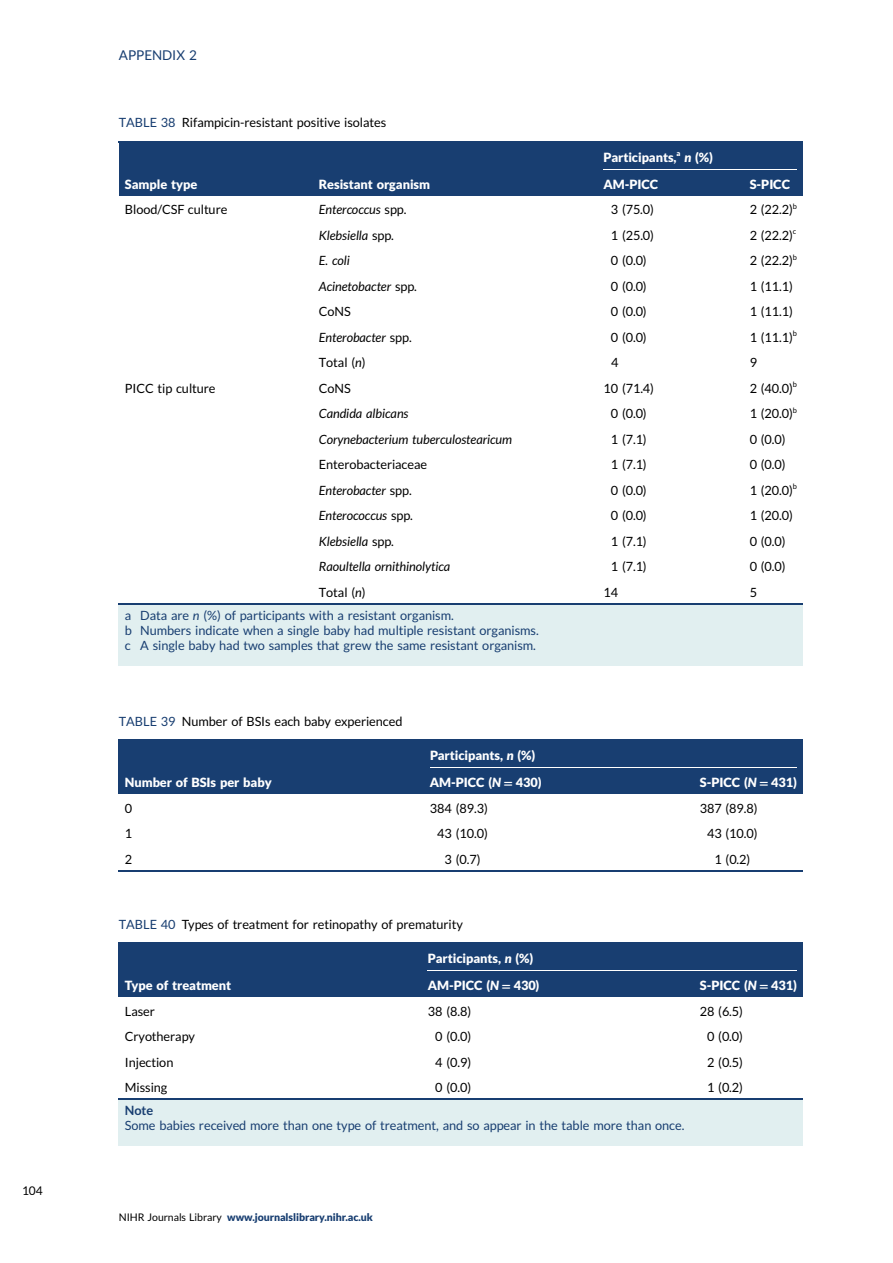
<style>
.page{position:relative;width:893px;height:1263px;background:#fff}
.page>*{position:absolute;margin:0;border:0;box-sizing:border-box;transform-origin:0 0}
.t1{font:13.5px "Adv T Ta 9 c 1 b 374";color:#183e71}
.t2{font:12.75px "Adv T Ta 9 c 1 b 374";color:#000}
.t3{font:12.75px/15px "Adv T Ta 9 c 1 b 374";color:#183e71}
.t4{font:12.75px "Adv T Teb 5 f 0 e 55.I";color:#000}
.t5{font:12.75px/27px "Adv T Tfac 587 ca.B";color:#fff}
.t6{font:12.75px "Adv TT6071803 a.B";color:#183e71}
.t7{font:12px "Adv T Ta 9 c 1 b 374";color:#000}
.t8{font:10.5px "Adv T Tfac 587 ca.B";color:#183e71}
.s1{color:#183e71}
.s2{font-family:"Adv T Tdc 76 ebec.BI"}
.s3{font-family:"Adv T Ta 9 c 1 b 374"}
.s4{font-family:"Adv T Teb 5 f 0 e 55.I"}
.s5{font-family:"Adv TT8 b 40 f 9 c 2.B"}
.s6{font-family:"Adv T Ta 9 c 1 b 374";color:#000}
</style>
<div class="page">
<div style="left:119px;top:142px;width:200px;height:54px;background:#183e71"></div>
<div style="left:227px;top:142px;width:377px;height:54px;background:#183e71"></div>
<div style="left:512px;top:142px;width:291px;height:27px;background:#183e71"></div>
<div style="left:512px;top:169px;width:238px;height:27px;background:#183e71"></div>
<div style="left:658px;top:169px;width:145px;height:27px;background:#183e71"></div>
<hr style="left:119px;top:141px;width:684px;height:1px;background:#183e71">
<hr style="left:119px;top:604px;width:684px;height:1px;background:#183e71">
<hr style="left:604px;top:169px;width:193px;height:1px;background:#fff">
<div style="left:119px;top:605px;width:684px;height:31px;background:#e1eff0"></div>
<div style="left:119px;top:635px;width:684px;height:31px;background:#e1eff0"></div>
<div style="left:119px;top:740px;width:311px;height:54px;background:#183e71"></div>
<div style="left:272px;top:740px;width:531px;height:27px;background:#183e71"></div>
<div style="left:272px;top:767px;width:428px;height:27px;background:#183e71"></div>
<div style="left:541px;top:767px;width:262px;height:27px;background:#183e71"></div>
<hr style="left:119px;top:739px;width:684px;height:2px;background:#183e71">
<hr style="left:119px;top:870px;width:684px;height:2px;background:#183e71">
<hr style="left:430px;top:767px;width:367px;height:1px;background:#fff">
<div style="left:119px;top:943px;width:309px;height:54px;background:#183e71"></div>
<div style="left:267px;top:943px;width:536px;height:27px;background:#183e71"></div>
<div style="left:267px;top:970px;width:433px;height:27px;background:#183e71"></div>
<div style="left:539px;top:970px;width:264px;height:27px;background:#183e71"></div>
<hr style="left:119px;top:942px;width:684px;height:2px;background:#183e71">
<hr style="left:119px;top:1099px;width:684px;height:1px;background:#183e71">
<hr style="left:428px;top:970px;width:369px;height:1px;background:#fff">
<div style="left:119px;top:1100px;width:684px;height:31px;background:#e1eff0"></div>
<div style="left:119px;top:1115px;width:684px;height:31px;background:#e1eff0"></div>
<p class="t7" style="left:22px;top:1184px;width:22px">104</p>
<p class="t1" style="left:119px;top:48px;width:79px">APPENDIX 2</p>
<p class="t2" style="left:119px;top:116px;width:269px"><span class="s1">TABLE 38</span> Rifampicin-resistant positive isolates</p>
<p class="t5" style="left:125px;top:171px;width:74px">Sample type</p>
<p class="t5" style="left:319px;top:171px;width:113px">Resistant organism</p>
<p class="t5" style="left:604px;top:144px;width:111px">Participants,<sup>a</sup> <span class="s2">n</span> (%)<br>AM-PICC</p>
<p class="t5" style="left:750px;top:171px;width:42px">S-PICC</p>
<p class="t2" style="left:125px;top:203px;width:104px">Blood/CSF culture</p>
<p class="t4" style="left:319px;top:205px;width:89px">Entercoccus <span class="s3">spp.</span></p>
<p class="t2" style="left:611px;top:203px;width:45px">3 (75.0)</p>
<p class="t2" style="left:750px;top:203px;width:49px">2 (22.2)<sup>b</sup></p>
<p class="t4" style="left:319px;top:230px;width:77px">Klebsiella <span class="s3">spp.</span></p>
<p class="t2" style="left:611px;top:229px;width:45px">1 (25.0)</p>
<p class="t2" style="left:750px;top:229px;width:48px">2 (22.2)<sup>c</sup></p>
<p class="t4" style="left:319px;top:255px;width:33px">E. coli</p>
<p class="t2" style="left:611px;top:254px;width:37px">0 (0.0)</p>
<p class="t2" style="left:750px;top:254px;width:49px">2 (22.2)<sup>b</sup></p>
<p class="t4" style="left:319px;top:281px;width:100px">Acinetobacter <span class="s3">spp.</span></p>
<p class="t2" style="left:611px;top:279px;width:37px">0 (0.0)</p>
<p class="t2" style="left:750px;top:279px;width:45px">1 (11.1)</p>
<p class="t2" style="left:319px;top:305px;width:33px">CoNS</p>
<p class="t2" style="left:611px;top:305px;width:37px">0 (0.0)</p>
<p class="t2" style="left:750px;top:305px;width:45px">1 (11.1)</p>
<p class="t4" style="left:319px;top:332px;width:94px">Enterobacter <span class="s3">spp.</span></p>
<p class="t2" style="left:611px;top:331px;width:37px">0 (0.0)</p>
<p class="t2" style="left:750px;top:331px;width:49px">1 (11.1)<sup>b</sup></p>
<p class="t2" style="left:319px;top:356px;width:48px">Total (<span class="s4">n</span>)</p>
<p class="t2" style="left:611px;top:356px;width:9px">4</p>
<p class="t2" style="left:750px;top:356px;width:9px">9</p>
<p class="t2" style="left:125px;top:382px;width:92px">PICC tip culture</p>
<p class="t2" style="left:319px;top:382px;width:33px">CoNS</p>
<p class="t2" style="left:604px;top:382px;width:52px">10 (71.4)</p>
<p class="t2" style="left:750px;top:382px;width:49px">2 (40.0)<sup>b</sup></p>
<p class="t4" style="left:319px;top:409px;width:91px">Candida albicans</p>
<p class="t2" style="left:611px;top:407px;width:37px">0 (0.0)</p>
<p class="t2" style="left:750px;top:407px;width:49px">1 (20.0)<sup>b</sup></p>
<p class="t4" style="left:319px;top:434px;width:195px">Corynebacterium tuberculostearicum</p>
<p class="t2" style="left:611px;top:433px;width:37px">1 (7.1)</p>
<p class="t2" style="left:750px;top:433px;width:37px">0 (0.0)</p>
<p class="t2" style="left:319px;top:458px;width:110px">Enterobacteriaceae</p>
<p class="t2" style="left:611px;top:458px;width:37px">1 (7.1)</p>
<p class="t2" style="left:750px;top:458px;width:37px">0 (0.0)</p>
<p class="t4" style="left:319px;top:485px;width:94px">Enterobacter <span class="s3">spp.</span></p>
<p class="t2" style="left:611px;top:483px;width:37px">0 (0.0)</p>
<p class="t2" style="left:750px;top:483px;width:49px">1 (20.0)<sup>b</sup></p>
<p class="t4" style="left:319px;top:510px;width:96px">Enterococcus <span class="s3">spp.</span></p>
<p class="t2" style="left:611px;top:509px;width:37px">0 (0.0)</p>
<p class="t2" style="left:750px;top:509px;width:45px">1 (20.0)</p>
<p class="t4" style="left:319px;top:536px;width:77px">Klebsiella <span class="s3">spp.</span></p>
<p class="t2" style="left:611px;top:535px;width:37px">1 (7.1)</p>
<p class="t2" style="left:750px;top:535px;width:37px">0 (0.0)</p>
<p class="t4" style="left:319px;top:562px;width:133px">Raoultella ornithinolytica</p>
<p class="t2" style="left:611px;top:560px;width:37px">1 (7.1)</p>
<p class="t2" style="left:750px;top:560px;width:37px">0 (0.0)</p>
<p class="t2" style="left:319px;top:586px;width:48px">Total (<span class="s4">n</span>)</p>
<p class="t2" style="left:604px;top:586px;width:16px">14</p>
<p class="t2" style="left:750px;top:586px;width:9px">5</p>
<p class="t3" style="left:125px;top:608px;width:415px">a Data are <span class="s4">n</span> (%) of participants with a resistant organism.<br>b Numbers indicate when a single baby had multiple resistant organisms. c A single baby had two samples that grew the same resistant organism.</p>
<p class="t2" style="left:119px;top:714px;width:285px"><span class="s1">TABLE 39</span> Number of BSIs each baby experienced</p>
<p class="t5" style="left:125px;top:770px;width:148px">Number of BSIs per baby</p>
<p class="t5" style="left:430px;top:742px;width:113px">Participants, <span class="s2">n</span> (%)<br>AM-PICC (<span class="s2">N</span> <span class="s5">=</span> 430)</p>
<p class="t5" style="left:700px;top:770px;width:99px">S-PICC (<span class="s2">N</span> <span class="s5">=</span> 431)</p>
<p class="t2" style="left:125px;top:801px;width:9px">0</p>
<p class="t2" style="left:430px;top:801px;width:59px">384 (89.3)</p>
<p class="t2" style="left:700px;top:801px;width:59px">387 (89.8)</p>
<p class="t2" style="left:125px;top:827px;width:9px">1</p>
<p class="t2" style="left:437px;top:827px;width:52px">43 (10.0)</p>
<p class="t2" style="left:707px;top:827px;width:52px">43 (10.0)</p>
<p class="t2" style="left:125px;top:852px;width:9px">2</p>
<p class="t2" style="left:445px;top:852px;width:37px">3 (0.7)</p>
<p class="t2" style="left:714px;top:852px;width:37px">1 (0.2)</p>
<p class="t2" style="left:119px;top:917px;width:345px"><span class="s1">TABLE 40</span> Types of treatment for retinopathy of prematurity</p>
<p class="t5" style="left:125px;top:972px;width:108px">Type of treatment</p>
<p class="t5" style="left:428px;top:945px;width:113px">Participants, <span class="s2">n</span> (%)<br>AM-PICC (<span class="s2">N</span> <span class="s5">=</span> 430)</p>
<p class="t5" style="left:700px;top:972px;width:99px">S-PICC (<span class="s2">N</span> <span class="s5">=</span> 431)</p>
<p class="t2" style="left:125px;top:1004px;width:31px">Laser</p>
<p class="t2" style="left:428px;top:1004px;width:45px">38 (8.8)</p>
<p class="t2" style="left:700px;top:1004px;width:45px">28 (6.5)</p>
<p class="t2" style="left:125px;top:1030px;width:71px">Cryotherapy</p>
<p class="t2" style="left:435px;top:1030px;width:37px">0 (0.0)</p>
<p class="t2" style="left:707px;top:1030px;width:37px">0 (0.0)</p>
<p class="t2" style="left:125px;top:1055px;width:50px">Injection</p>
<p class="t2" style="left:435px;top:1055px;width:37px">4 (0.9)</p>
<p class="t2" style="left:707px;top:1055px;width:37px">2 (0.5)</p>
<p class="t2" style="left:125px;top:1081px;width:44px">Missing</p>
<p class="t2" style="left:435px;top:1081px;width:37px">0 (0.0)</p>
<p class="t2" style="left:707px;top:1081px;width:37px">1 (0.2)</p>
<p class="t6" style="left:125px;top:1105px;width:30px">Note</p>
<p class="t3" style="left:125px;top:1118px;width:561px">Some babies received more than one type of treatment, and so appear in the table more than once.</p>
<p class="t8" style="left:119px;top:1212px;width:255px"><span class="s6">NIHR Journals Library</span> www.journalslibrary.nihr.ac.uk</p>
</div>
